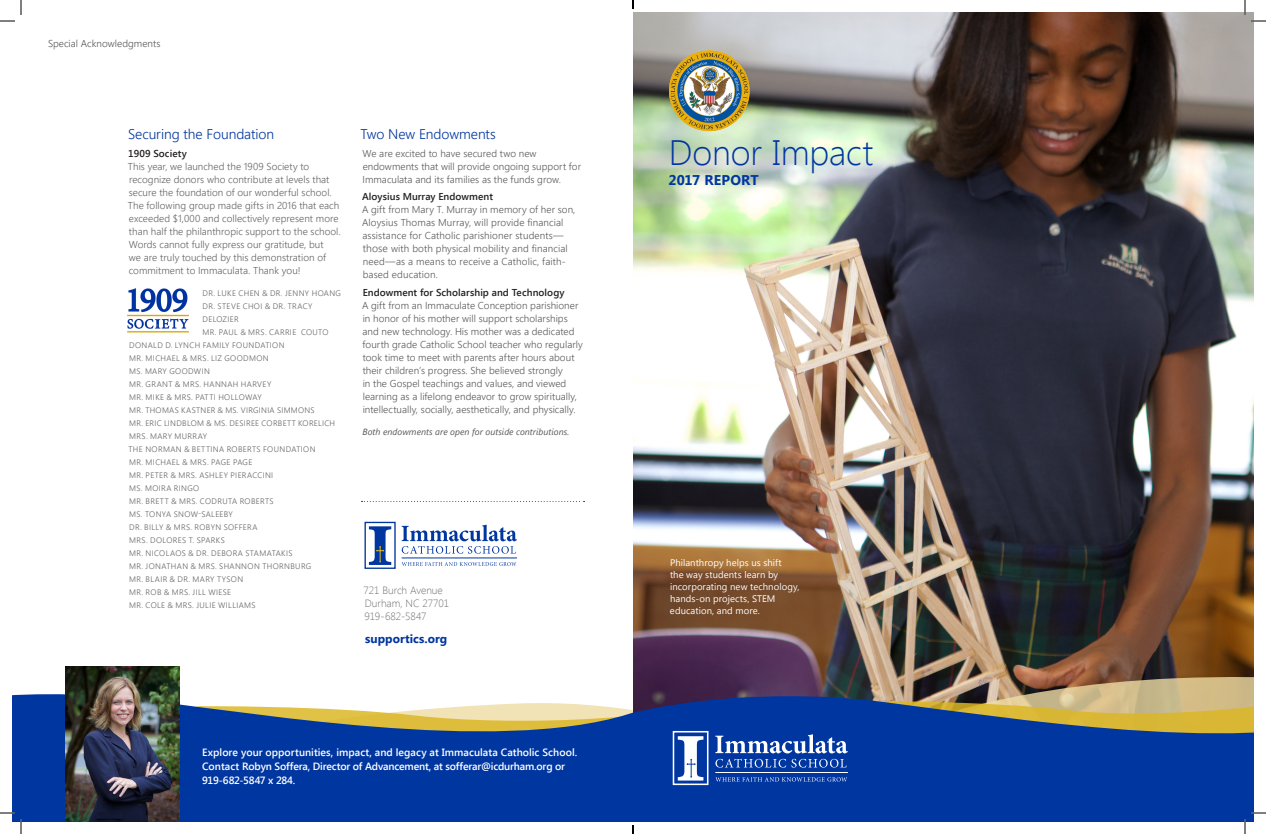
<style>
.page{position:relative;width:1266px;height:834px;background:#fff}
.page>*{position:absolute;margin:0;border:0;box-sizing:border-box;transform-origin:0 0}
.t1{font:300 35.2px "Segoe UI";color:#0036a0}
.t2{font:700 14.1px "Segoe UI";letter-spacing:.005em;color:#0036a0}
.t3{font:300 14px "Segoe UI";letter-spacing:-.005em;color:#0036a0}
.t4{font:700 12px "Segoe UI";letter-spacing:.005em;color:#0036a0}
.t5{font:600 10.5px/14px "Segoe UI";color:#fff}
.t6{font:300 10.5px "Segoe UI";letter-spacing:-.005em;color:#6c6d70}
.t7{font:300 10px/13px "Segoe UI";letter-spacing:.005em;color:#57585a}
.t8{font:300 10px/13px "Segoe UI";letter-spacing:.005em;color:#636366}
.t9{font:600 10px "Segoe UI";letter-spacing:.005em;color:#231f20}
.t10{font:9.5px/12px "Segoe UI";letter-spacing:.005em;color:#fff}
.t11{font:italic 9px "Segoe UI";letter-spacing:.005em;color:#57585a}
.t12{font:300 8px/13px "Segoe UI";letter-spacing:.05em;color:#636366}
.s1{font-size:10.5px}
</style>
<div class="page">
<svg style="left:12px;top:666px;width:621px;height:138px;fill:#0036a0"></svg>
<img style="left:633px;top:12px;width:621px;height:644px">
<div style="left:365px;top:522px;width:31px;height:47px;border:1px solid #0036a0"></div>
<hr style="left:402px;top:558px;width:115px;height:1px;background:#0036a0">
<svg style="left:369px;top:526px;width:22px;height:39px"></svg>
<svg style="left:402px;top:562px;width:114px;height:4px"></svg>
<svg style="left:402px;top:525px;width:115px;height:29px"></svg>
<svg style="left:633px;top:656px;width:621px;height:148px;fill:#0036a0"></svg>
<div style="left:673px;top:731px;width:36px;height:54px;border:2px solid #fff"></div>
<hr style="left:715px;top:772px;width:133px;height:1px;background:#fff">
<svg style="left:715px;top:759px;width:132px;height:9px"></svg>
<svg style="left:715px;top:777px;width:132px;height:5px"></svg>
<svg style="left:715px;top:734px;width:133px;height:19px"></svg>
<svg style="left:678px;top:736px;width:25px;height:45px"></svg>
<img style="left:127px;top:288px;width:62px;height:45px">
<svg style="left:362px;top:501px;width:223px;height:1px"></svg>
<img style="left:669px;top:50px;width:81px;height:81px;border-radius:40px">
<div style="left:12px;top:804px;width:1242px;height:18px;background:#0036a0"></div>
<img style="left:65px;top:667px;width:114px;height:155px">
<svg style="left:0;top:0;width:22px;height:22px"></svg>
<svg style="left:0;top:812px;width:22px;height:22px"></svg>
<svg style="left:1244px;top:0;width:22px;height:22px"></svg>
<svg style="left:1244px;top:812px;width:22px;height:22px"></svg>
<svg style="left:632px;top:0;width:2px;height:9px"></svg>
<svg style="left:632px;top:825px;width:2px;height:9px"></svg>
<p class="t7" style="left:48px;top:36px;width:114px">Special Acknowledgments</p>
<p class="t3" style="left:128px;top:124px;width:147px">Securing the Foundation</p>
<p class="t9" style="left:128px;top:146px;width:60px">1909 Society</p>
<p class="t8" style="left:128px;top:159px;width:214px">This year, we launched the 1909 Society to recognize donors who contribute at levels that secure the foundation of our wonderful school.<br>The following group made gifts in 2016 that each exceeded $1,000 and collectively represent more than half the philanthropic support to the school.<br>Words cannot fully express our gratitude, but<br>we are truly touched by this demonstration of commitment to Immaculata. Thank you!</p>
<p class="t12" style="left:202px;top:286px;width:140px">DR. LUKE CHEN &amp; DR. JENNY HOANG</p>
<p class="t12" style="left:202px;top:299px;width:112px">DR. STEVE CHOI &amp; DR. TRACY<br>DELOZIER</p>
<p class="t12" style="left:202px;top:325px;width:128px">MR. PAUL &amp; MRS. CARRIE COUTO</p>
<p class="t12" style="left:129px;top:338px;width:157px">DONALD D. LYNCH FAMILY FOUNDATION</p>
<p class="t12" style="left:129px;top:351px;width:141px">MR. MICHAEL &amp; MRS. LIZ GOODMON</p>
<p class="t12" style="left:129px;top:364px;width:82px">MS. MARY GOODWIN</p>
<p class="t12" style="left:129px;top:377px;width:144px">MR. GRANT &amp; MRS. HANNAH HARVEY</p>
<p class="t12" style="left:129px;top:390px;width:134px">MR. MIKE &amp; MRS. PATTI HOLLOWAY</p>
<p class="t12" style="left:129px;top:403px;width:187px">MR. THOMAS KASTNER &amp; MS. VIRGINIA SIMMONS</p>
<p class="t12" style="left:129px;top:416px;width:207px">MR. ERIC LINDBLOM &amp; MS. DESIREE CORBETT KORELICH</p>
<p class="t12" style="left:129px;top:429px;width:79px">MRS. MARY MURRAY</p>
<p class="t12" style="left:128px;top:442px;width:189px">THE NORMAN &amp; BETTINA ROBERTS FOUNDATION</p>
<p class="t12" style="left:129px;top:455px;width:125px">MR. MICHAEL &amp; MRS. PAGE PAGE</p>
<p class="t12" style="left:129px;top:468px;width:146px">MR. PETER &amp; MRS. ASHLEY PIERACCINI</p>
<p class="t12" style="left:129px;top:481px;width:72px">MS. MOIRA RINGO</p>
<p class="t12" style="left:129px;top:494px;width:146px">MR. BRETT &amp; MRS. CODRUTA ROBERTS</p>
<p class="t12" style="left:129px;top:507px;width:105px">MS. TONYA SNOW-SALEEBY</p>
<p class="t12" style="left:129px;top:520px;width:130px">DR. BILLY &amp; MRS. ROBYN SOFFERA</p>
<p class="t12" style="left:129px;top:533px;width:97px">MRS. DOLORES T. SPARKS</p>
<p class="t12" style="left:129px;top:546px;width:165px">MR. NICOLAOS &amp; DR. DEBORA STAMATAKIS</p>
<p class="t12" style="left:129px;top:559px;width:184px">MR. JONATHAN &amp; MRS. SHANNON THORNBURG</p>
<p class="t12" style="left:129px;top:572px;width:115px">MR. BLAIR &amp; DR. MARY TYSON</p>
<p class="t12" style="left:129px;top:585px;width:104px">MR. ROB &amp; MRS. JILL WIESE</p>
<p class="t12" style="left:129px;top:598px;width:128px">MR. COLE &amp; MRS. JULIE WILLIAMS</p>
<p class="t3" style="left:361px;top:124px;width:137px">Two New Endowments</p>
<p class="t7" style="left:363px;top:146px;width:220px">We are excited to have secured two new endowments that will provide ongoing support for<br>Immaculata and its families as the funds grow.</p>
<p class="t9" style="left:362px;top:190px;width:132px">Aloysius Murray Endowment</p>
<p class="t7" style="left:362px;top:203px;width:215px">A gift from Mary T. Murray in memory of her son,<br>Aloysius Thomas Murray, will provide financial assistance for Catholic parishioner students<span class="s1">—</span></p>
<p class="t7" style="left:363px;top:242px;width:207px"><span class="s1">those</span> with both physical mobility and financial need<span class="s1">—</span>as a means to receive a Catholic, faith&shy;based education.</p>
<p class="t9" style="left:363px;top:285px;width:203px">Endowment for Scholarship and Technology</p>
<p class="t7" style="left:362px;top:298px;width:222px">A gift from an Immaculate Conception parishioner in honor of his mother will support scholarships and new technology. His mother was a dedicated fourth grade Catholic School teacher who regularly took time to meet with parents after hours about their children’s progress. She believed strongly<br>in the Gospel teachings and values, and viewed learning as a lifelong endeavor to grow spiritually, intellectually, socially, aesthetically, and physically.</p>
<p class="t11" style="left:363px;top:425px;width:209px">Both endowments are open for outside contributions.</p>
<p class="t6" style="left:364px;top:583px;width:81px">721 Burch Avenue</p>
<p class="t6" style="left:365px;top:596px;width:86px">Durham, NC 27701</p>
<p class="t6" style="left:365px;top:609px;width:64px">919-682-5847</p>
<p class="t4" style="left:365px;top:631px;width:84px">supportics.org</p>
<p class="t5" style="left:202px;top:745px;width:377px">Explore your opportunities, impact, and legacy at Immaculata Catholic School.<br>Contact Robyn Soffera, Director of Advancement, at sofferar@icdurham.org or<br>919-682-5847 x 284.</p>
<p class="t1" style="left:669px;top:129px;width:206px">Donor Impact</p>
<p class="t2" style="left:668px;top:170px;width:92px">2017 REPORT</p>
<p class="t10" style="left:670px;top:556px;width:131px">Philanthropy helps us shift<br>the way students learn by incorporating new technology, hands-on projects, STEM education, and more.</p>
</div>
